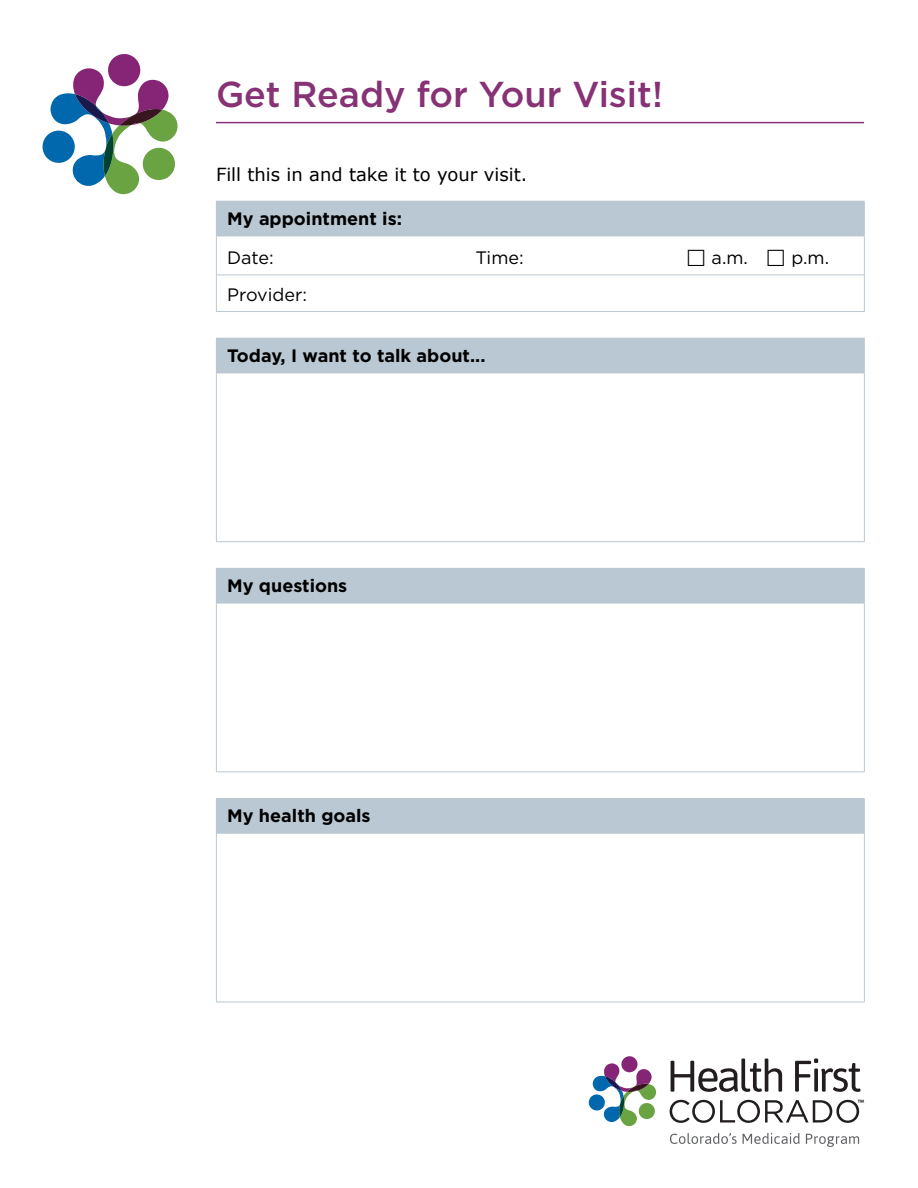
<style>
.page{position:relative;width:918px;height:1188px;background:#fff}
.page>*{position:absolute;margin:0;border:0;box-sizing:border-box;transform-origin:0 0}
.t1{font:500 36px "Gotham";color:#863275}
.t2{font:700 18px "Gotham";color:#000}
.t3{font:18px "Verdana";color:#000}
.t4{font:18px "Gotham";color:#000}
.t5{font:10.65px "Myriad Pro";color:#000}
</style>
<div class="page">
<svg style="left:43px;top:54px;width:135px;height:140px"></svg>
<svg style="left:671px;top:1058px;width:111px;height:34px"></svg>
<svg style="left:795px;top:1058px;width:66px;height:34px"></svg>
<svg style="left:670px;top:1100px;width:189px;height:23px"></svg>
<svg style="left:670px;top:1133px;width:67px;height:11px"></svg>
<svg style="left:743px;top:1133px;width:57px;height:11px"></svg>
<svg style="left:806px;top:1134px;width:53px;height:13px"></svg>
<svg style="left:589px;top:1056px;width:67px;height:70px"></svg>
<hr style="left:216px;top:122px;width:648px;height:1px;background:#863275">
<div style="left:216px;top:201px;width:648px;height:35px;background:#b9c8d3"></div>
<hr style="left:216px;top:201px;width:649px;height:1px;background:#b9c8d3">
<hr style="left:864px;top:202px;width:1px;height:34px;background:#b9c8d3">
<hr style="left:216px;top:236px;width:649px;height:1px;background:#b9c8d3">
<hr style="left:216px;top:236px;width:1px;height:39px;background:#b9c8d3">
<hr style="left:864px;top:236px;width:1px;height:39px;background:#b9c8d3">
<hr style="left:216px;top:275px;width:649px;height:1px;background:#b9c8d3">
<hr style="left:216px;top:275px;width:1px;height:36px;background:#b9c8d3">
<hr style="left:864px;top:275px;width:1px;height:36px;background:#b9c8d3">
<hr style="left:216px;top:311px;width:649px;height:1px;background:#b9c8d3">
<div style="left:216px;top:338px;width:648px;height:35px;background:#b9c8d3"></div>
<hr style="left:216px;top:338px;width:649px;height:1px;background:#b9c8d3">
<hr style="left:864px;top:339px;width:1px;height:34px;background:#b9c8d3">
<hr style="left:216px;top:373px;width:649px;height:1px;background:#b9c8d3">
<hr style="left:216px;top:373px;width:1px;height:168px;background:#b9c8d3">
<hr style="left:864px;top:373px;width:1px;height:168px;background:#b9c8d3">
<hr style="left:216px;top:541px;width:649px;height:1px;background:#b9c8d3">
<div style="left:216px;top:568px;width:648px;height:35px;background:#b9c8d3"></div>
<hr style="left:216px;top:568px;width:649px;height:1px;background:#b9c8d3">
<hr style="left:864px;top:569px;width:1px;height:34px;background:#b9c8d3">
<hr style="left:216px;top:603px;width:649px;height:1px;background:#b9c8d3">
<hr style="left:216px;top:603px;width:1px;height:168px;background:#b9c8d3">
<hr style="left:864px;top:603px;width:1px;height:168px;background:#b9c8d3">
<hr style="left:216px;top:771px;width:649px;height:1px;background:#b9c8d3">
<div style="left:216px;top:799px;width:648px;height:34px;background:#b9c8d3"></div>
<hr style="left:216px;top:798px;width:649px;height:1px;background:#b9c8d3">
<hr style="left:864px;top:799px;width:1px;height:34px;background:#b9c8d3">
<hr style="left:216px;top:833px;width:649px;height:1px;background:#b9c8d3">
<hr style="left:216px;top:834px;width:1px;height:168px;background:#b9c8d3">
<hr style="left:864px;top:834px;width:1px;height:168px;background:#b9c8d3">
<hr style="left:216px;top:1002px;width:649px;height:1px;background:#b9c8d3">
<h1 class="t1" style="left:216px;top:73px;width:448px">Get Ready for Your Visit!</h1>
<p class="t3" style="left:216px;top:162px;width:313px">Fill this in and take it to your visit.</p>
<p class="t2" style="left:227px;top:208px;width:176px">My appointment is:</p>
<p class="t4" style="left:227px;top:248px;width:48px">Date:</p>
<p class="t4" style="left:476px;top:248px;width:50px">Time:</p>
<p class="t4" style="left:712px;top:248px;width:38px">a.m.</p>
<p class="t4" style="left:791px;top:248px;width:39px">p.m.</p>
<p class="t4" style="left:227px;top:284px;width:81px">Provider:</p>
<p class="t2" style="left:227px;top:345px;width:260px">Today, I want to talk about...</p>
<p class="t2" style="left:227px;top:576px;width:122px">My questions</p>
<p class="t2" style="left:227px;top:806px;width:145px">My health goals</p>
<p class="t5" style="left:858px;top:1096px;width:8px">™</p>
</div>
